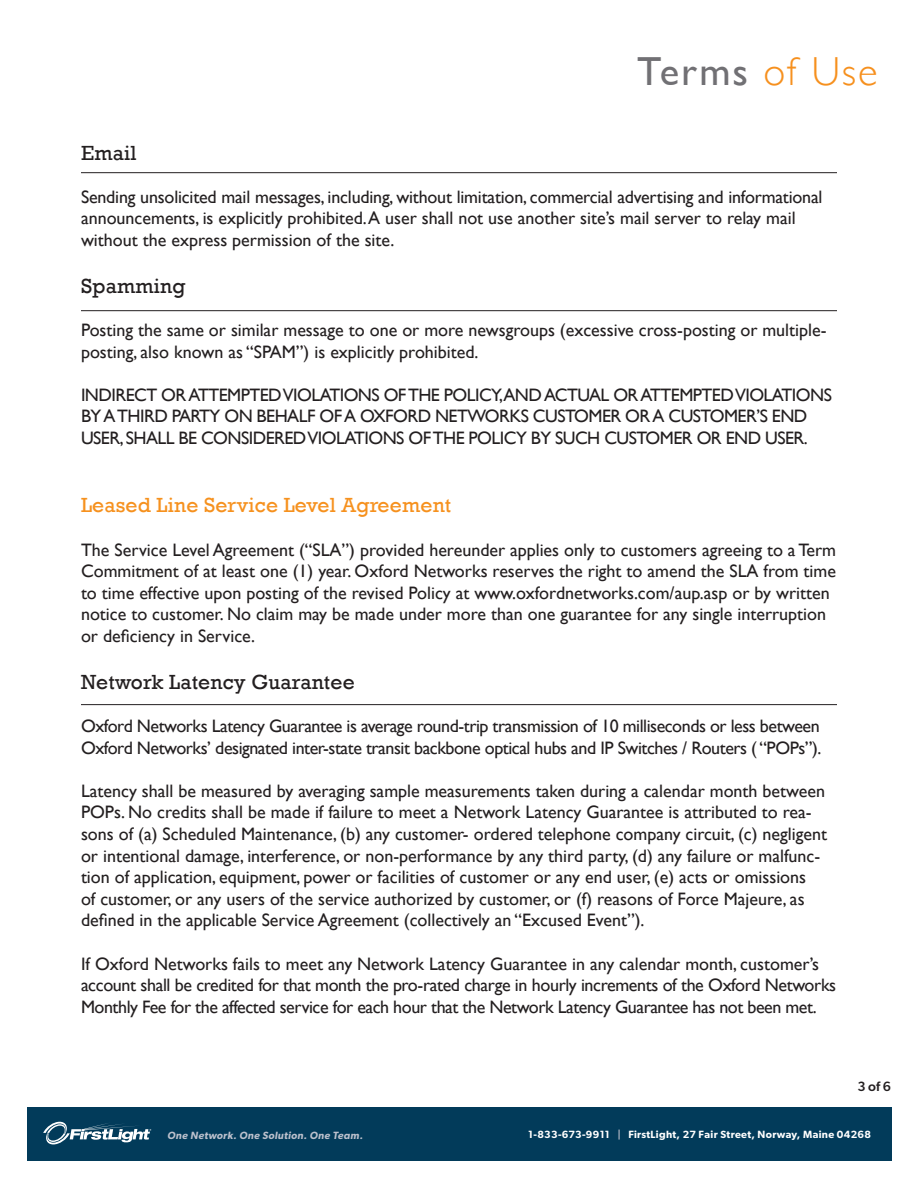
<style>
.page{position:relative;width:918px;height:1188px;background:#fff}
.page>*{position:absolute;margin:0;border:0;box-sizing:border-box;transform-origin:0 0}
.t1{font:40.5px "Gill Sans";letter-spacing:.05em;color:#717074}
.t2{font:21px "Rockwell";letter-spacing:.01em;color:#231f20}
.t3{font:21px "Rockwell";letter-spacing:.01em;color:#f6911e}
.t4{font:18px/21.6px "Gill Sans";color:#231f20}
.t5{font:18px/21.6px "Gill Sans";letter-spacing:-.02em;color:#231f20}
.t6{font:18px/21.6px "Gill Sans";letter-spacing:-.03em;color:#231f20}
.t7{font:18px/21.6px "Gill Sans";letter-spacing:-.025em;color:#231f20}
.t8{font:500 13.5px "Gibson";color:#231f20}
.t9{font:600 10.5px "Gibson";letter-spacing:.03em;color:#fff}
.t10{font:italic 600 10.5px "Gibson";letter-spacing:.03em;color:#bcc1cd}
.s1{font-weight:300;color:#f6901e}
.s2{color:#b0b6c3}
</style>
<div class="page">
<div style="left:27px;top:1107px;width:864px;height:54px;background:#023b5a"></div>
<svg style="left:43px;top:1122px;width:108px;height:22px"></svg>
<hr style="left:81px;top:704px;width:756px;height:1px;background:#231f20">
<hr style="left:81px;top:310px;width:756px;height:1px;background:#231f20">
<hr style="left:81px;top:172px;width:756px;height:1px;background:#231f20">
<h1 class="t1" style="left:637px;top:47px;width:242px">Terms <span class="s1">of Use</span></h1>
<p class="t2" style="left:81px;top:145px;width:57px">Email</p>
<p class="t4" style="left:81px;top:187px;width:743px">Sending unsolicited mail messages, including, without limitation, commercial advertising and informational announcements, is explicitly prohibited. A user shall not use another site’s mail server to relay mail without the express permission of the site.</p>
<p class="t2" style="left:81px;top:278px;width:106px">Spamming</p>
<p class="t4" style="left:81px;top:320px;width:747px">Posting the same or similar message to one or more newsgroups (excessive cross-posting or multiple&shy;posting, also known as “SPAM”) is explicitly prohibited.</p>
<p class="t6" style="left:81px;top:384px;width:752px">INDIRECT OR ATTEMPTED VIOLATIONS OF THE POLICY,AND ACTUAL OR ATTEMPTED VIOLATIONS<br>BY A THIRD PARTY ON BEHALF OF A OXFORD NETWORKS CUSTOMER OR A CUSTOMER’S END<br>USER, SHALL BE CONSIDERED VIOLATIONS OF THE POLICY BY SUCH CUSTOMER OR END USER.</p>
<p class="t3" style="left:81px;top:498px;width:372px">Leased Line Service Level Agreement</p>
<p class="t4" style="left:81px;top:539px;width:757px">The Service Level Agreement (“SLA”) provided hereunder applies only to customers agreeing to a Term Commitment of at least one (1) year. Oxford Networks reserves the right to amend the SLA from time to time effective upon posting of the revised Policy at www.oxfordnetworks.com/aup.asp or by written notice to customer. No claim may be made under more than one guarantee for any single interruption or deficiency in Service.</p>
<p class="t2" style="left:81px;top:674px;width:275px">Network Latency Guarantee</p>
<p class="t7" style="left:81px;top:716px;width:742px">Oxford Networks Latency Guarantee is average round-trip transmission of 10 milliseconds or less between<br>Oxford Networks’ designated inter-state transit backbone optical hubs and IP Switches / Routers ( “POPs”).</p>
<p class="t4" style="left:81px;top:780px;width:748px">Latency shall be measured by averaging sample measurements taken during a calendar month between POPs. No credits shall be made if failure to meet a Network Latency Guarantee is attributed to rea&shy;sons of (a) Scheduled Maintenance, (b) any customer- ordered telephone company circuit, (c) negligent or intentional damage, interference, or non-performance by any third party, (d) any failure or malfunc&shy;tion of application, equipment, power or facilities of customer or any end user, (e) acts or omissions<br>of customer, or any users of the service authorized by customer, or (f) reasons of Force Majeure, as defined in the applicable Service Agreement (collectively an “Excused Event”).</p>
<p class="t5" style="left:81px;top:953px;width:757px">If Oxford Networks fails to meet any Network Latency Guarantee in any calendar month, customer’s account shall be credited for that month the pro-rated charge in hourly increments of the Oxford Networks<br>Monthly Fee for the affected service for each hour that the Network Latency Guarantee has not been met.</p>
<p class="t8" style="left:857px;top:1078px;width:35px">3 of 6</p>
<p class="t10" style="left:167px;top:1130px;width:197px">One Network. One Solution. One Team.</p>
<p class="t9" style="left:528px;top:1130px;width:344px">1-833-673-9911 <span class="s2">|</span> FirstLight, 27 Fair Street, Norway, Maine 04268</p>
</div>
